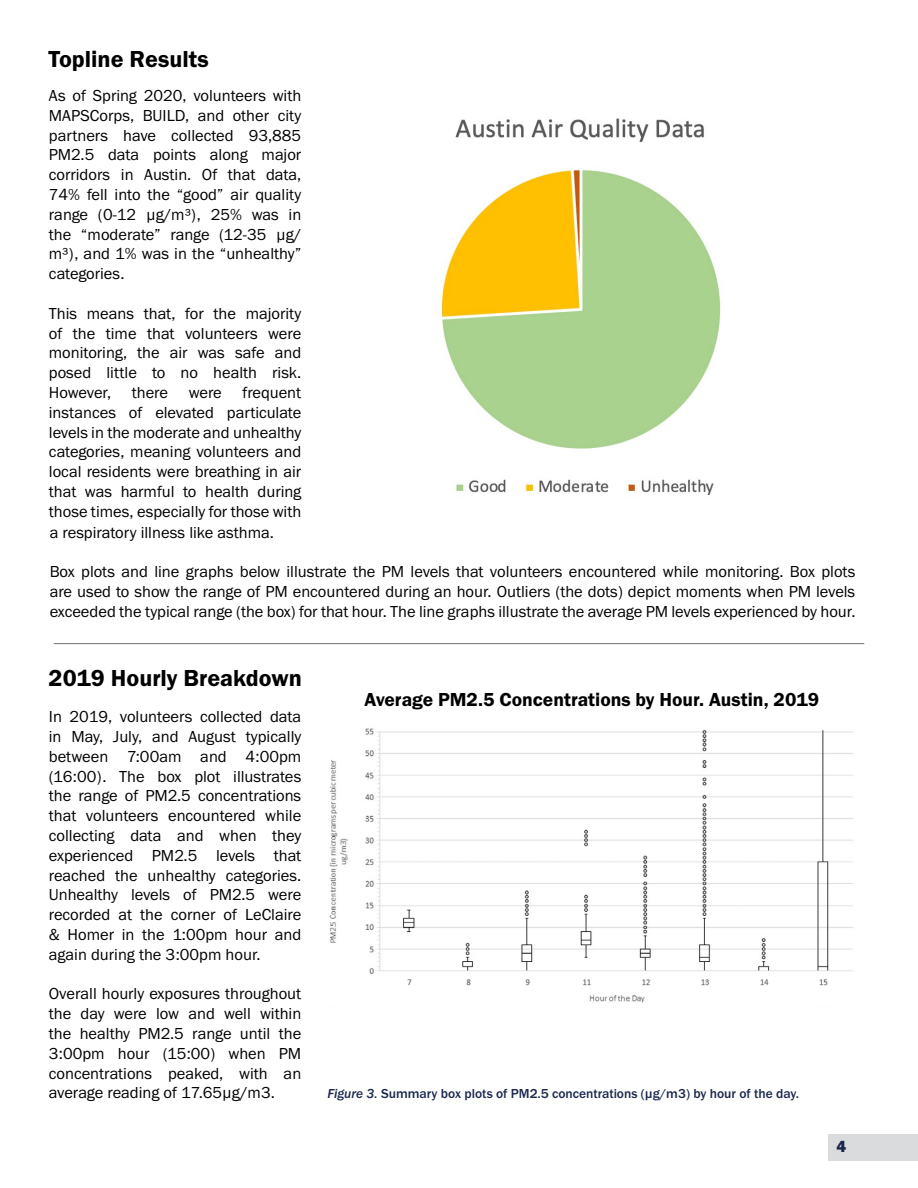
<style>
.page{position:relative;width:918px;height:1188px;background:#fff}
.page>*{position:absolute;margin:0;border:0;box-sizing:border-box;transform-origin:0 0}
.t1{font:24px "Franklin Gothic URW Dem";color:#000}
.t2{font:19.5px "Franklin Gothic URW Dem";color:#000}
.t3{font:16.5px/19.8px "Franklin Gothic URW Boo";color:#000;text-align:justify}
.t4{font:16.5px "Franklin Gothic URW Hea";color:#1b284e}
.t5{font:500 13.5px "Franklin Gothic URW";color:#1b284e}
.s1{font-family:"Franklin Gothic URW Med Ita";font-weight:400}
</style>
<div class="page">
<img style="left:329px;top:728px;width:524px;height:275px">
<hr style="left:54px;top:643px;width:810px;height:1px;background:#717275">
<div style="left:828px;top:1134px;width:90px;height:27px;background:#dadbdc"></div>
<img style="left:441px;top:118px;width:280px;height:377px">
<h1 class="t1" style="left:49px;top:44px;width:162px">Topline Results</h1>
<p class="t3" style="left:49px;top:85px;width:254px">As of Spring 2020, volunteers with MAPSCorps, BUILD, and other city partners have collected 93,885<br>PM2.5 data points along major corridors in Austin. Of that data, 74% fell into the “good” air quality range (0-12 μ g/m³), 25% was in the “moderate” range (12-35 μ g/ m³), and 1% was in the “unhealthy” categories.</p>
<p class="t3" style="left:49px;top:303px;width:254px">This means that, for the majority of the time that volunteers were monitoring, the air was safe and posed little to no health risk.<br>However,</p>
<p class="t3" style="left:49px;top:382px;width:254px;text-indent:140px">were frequent instances of elevated particulate levels in the moderate and unhealthy categories, meaning volunteers and local residents were breathing in air that was harmful to health during those times, especially for those with</p>
<p class="t3" style="left:132px;top:382px;width:38px">there</p>
<p class="t3" style="left:50px;top:522px;width:226px">a respiratory illness like asthma.</p>
<p class="t3" style="left:50px;top:561px;width:807px">Box plots and line graphs below illustrate the PM levels that volunteers encountered while monitoring. Box plots are used to show the range of PM encountered during an hour. Outliers (the dots) depict moments when PM levels exceeded the typical range (the box) for that hour. The line graphs illustrate the average PM levels experienced by hour.</p>
<h1 class="t1" style="left:49px;top:664px;width:255px">2019 Hourly Breakdown</h1>
<p class="t3" style="left:49px;top:707px;width:254px">In 2019, volunteers collected data in May, July, and August typically between 7:00am and 4:00pm (16:00). The box plot illustrates the range of PM2.5 concentrations that volunteers encountered while collecting data and when they experienced PM2.5 levels that reached the unhealthy categories.<br>Unhealthy levels of PM2.5 were recorded at the corner of LeClaire &amp; Homer in the 1:00pm hour and again during the 3:00pm hour.</p>
<p class="t3" style="left:49px;top:984px;width:254px">Overall hourly exposures throughout the day were low and well within the healthy PM2.5 range until the 3:00pm hour (15:00) when PM concentrations peaked, with an average reading of 17.65µg/m3.</p>
<p class="t2" style="left:364px;top:688px;width:456px">Average PM2.5 Concentrations by Hour. Austin, 2019</p>
<p class="t5" style="left:327px;top:1085px;width:473px"><span class="s1">Figure 3.</span> Summary box plots of PM2.5 concentrations (µg/m3) by hour of the day.</p>
<p class="t4" style="left:836px;top:1136px;width:11px">4</p>
</div>
